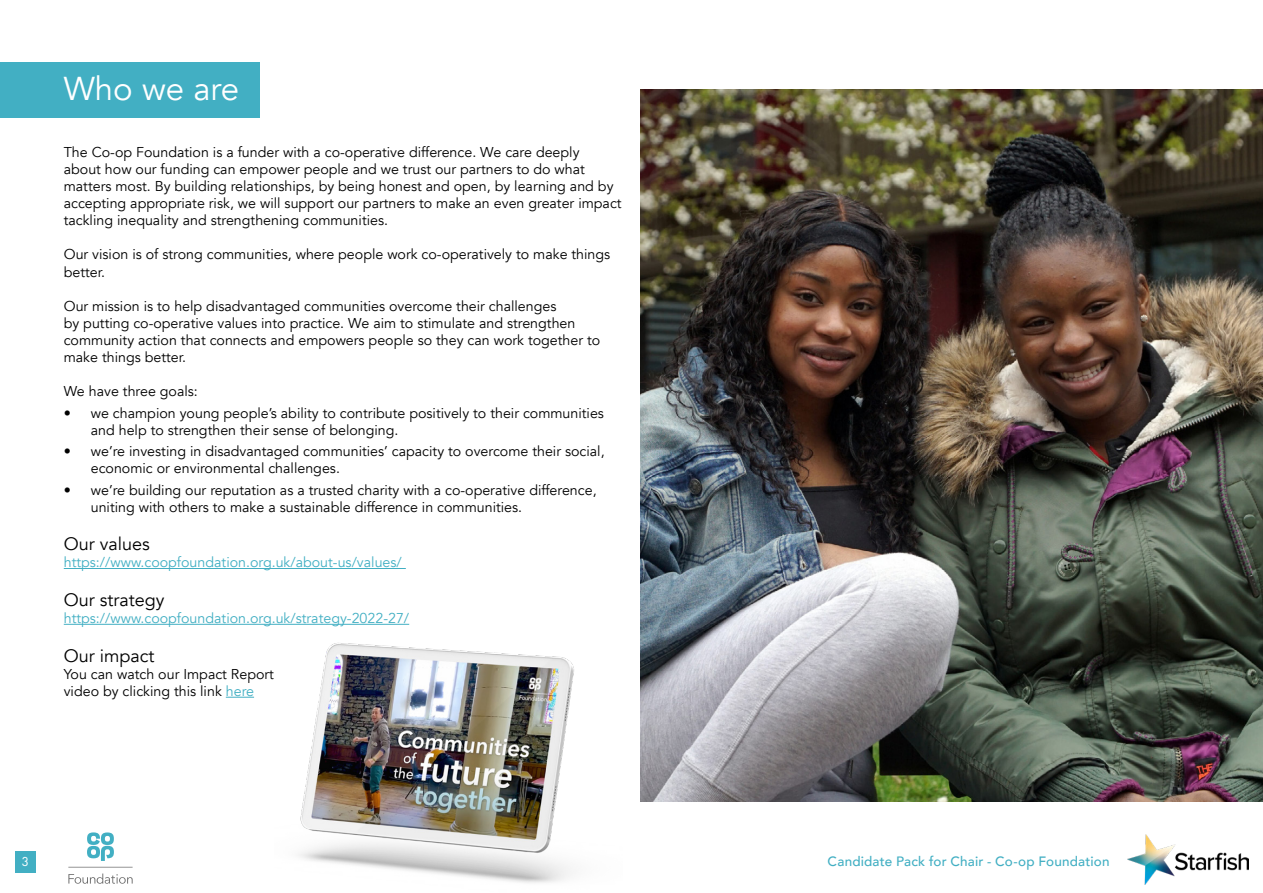
<style>
.page{position:relative;width:1263px;height:893px;background:#fff}
.page>*{position:absolute;margin:0;border:0;box-sizing:border-box;transform-origin:0 0}
.t1{font:33px "Avenir";color:#fff}
.t2{font:18px "Avenir";color:#000}
.t3{font:14.25px/17.1px "Avenir";color:#000}
.t4{font:14.25px "Avenir";color:#42afc3}
.t5{font:500 13.5px "Avenir";letter-spacing:.015em;color:#42afc3}
.t6{font:13.5px "Futura PT";color:#fff}
.s1{color:#42afc3}
</style>
<div class="page">
<img style="left:1127px;top:834px;width:121px;height:50px">
<div style="left:15px;top:851px;width:21px;height:22px;background:#42afc3"></div>
<svg style="left:87px;top:832px;width:27px;height:29px"></svg>
<svg style="left:68px;top:867px;width:65px;height:17px"></svg>
<div style="left:0;top:62px;width:259px;height:56px;background:#42afc3"></div>
<hr style="left:64px;top:568px;width:342px;height:1px;background:#42afc3">
<hr style="left:64px;top:624px;width:345px;height:1px;background:#42afc3">
<svg style="left:226px;top:697px;width:28px;height:1px"></svg>
<img style="left:640px;top:89px;width:623px;height:713px">
<img style="left:299px;top:643px;width:275px;height:240px">
<h1 class="t1" style="left:64px;top:69px;width:177px">Who we are</h1>
<p class="t3" style="left:64px;top:144px;width:559px">The Co-op Foundation is a funder with a co-operative difference. We care deeply<br>about how our funding can empower people and we trust our partners to do what matters most. By building relationships, by being honest and open, by learning and by accepting appropriate risk, we will support our partners to make an even greater impact tackling inequality and strengthening communities.</p>
<p class="t3" style="left:64px;top:246px;width:548px">Our vision is of strong communities, where people work co-operatively to make things better.</p>
<p class="t3" style="left:64px;top:298px;width:538px">Our mission is to help disadvantaged communities overcome their challenges<br>by putting co-operative values into practice. We aim to stimulate and strengthen community action that connects and empowers people so they can work together to make things better.</p>
<p class="t3" style="left:64px;top:383px;width:136px">We have three goals:</p>
<p class="t3" style="left:91px;top:404px;width:515px;text-indent:-27px">• we champion young people’s ability to contribute positively to their communities and help to strengthen their sense of belonging.</p>
<p class="t3" style="left:91px;top:443px;width:515px;text-indent:-27px">• we’re investing in disadvantaged communities’ capacity to overcome their social, economic or environmental challenges.</p>
<p class="t3" style="left:91px;top:481px;width:507px;text-indent:-27px">• we’re building our reputation as a trusted charity with a co-operative difference, uniting with others to make a sustainable difference in communities.</p>
<p class="t2" style="left:64px;top:533px;width:88px">Our values</p>
<p class="t4" style="left:64px;top:554px;width:340px">https://www.coopfoundation.org.uk/about-us/values/</p>
<p class="t2" style="left:64px;top:589px;width:102px">Our strategy</p>
<p class="t4" style="left:64px;top:610px;width:347px">https://www.coopfoundation.org.uk/strategy-2022-27/</p>
<p class="t2" style="left:64px;top:645px;width:92px">Our impact</p>
<p class="t3" style="left:64px;top:666px;width:212px">You can watch our Impact Report video by clicking this link <span class="s1">here</span></p>
<p class="t6" style="left:22px;top:853px;width:9px">3</p>
<p class="t5" style="left:827px;top:849px;width:284px">Candidate Pack for Chair - Co-op Foundation</p>
</div>
